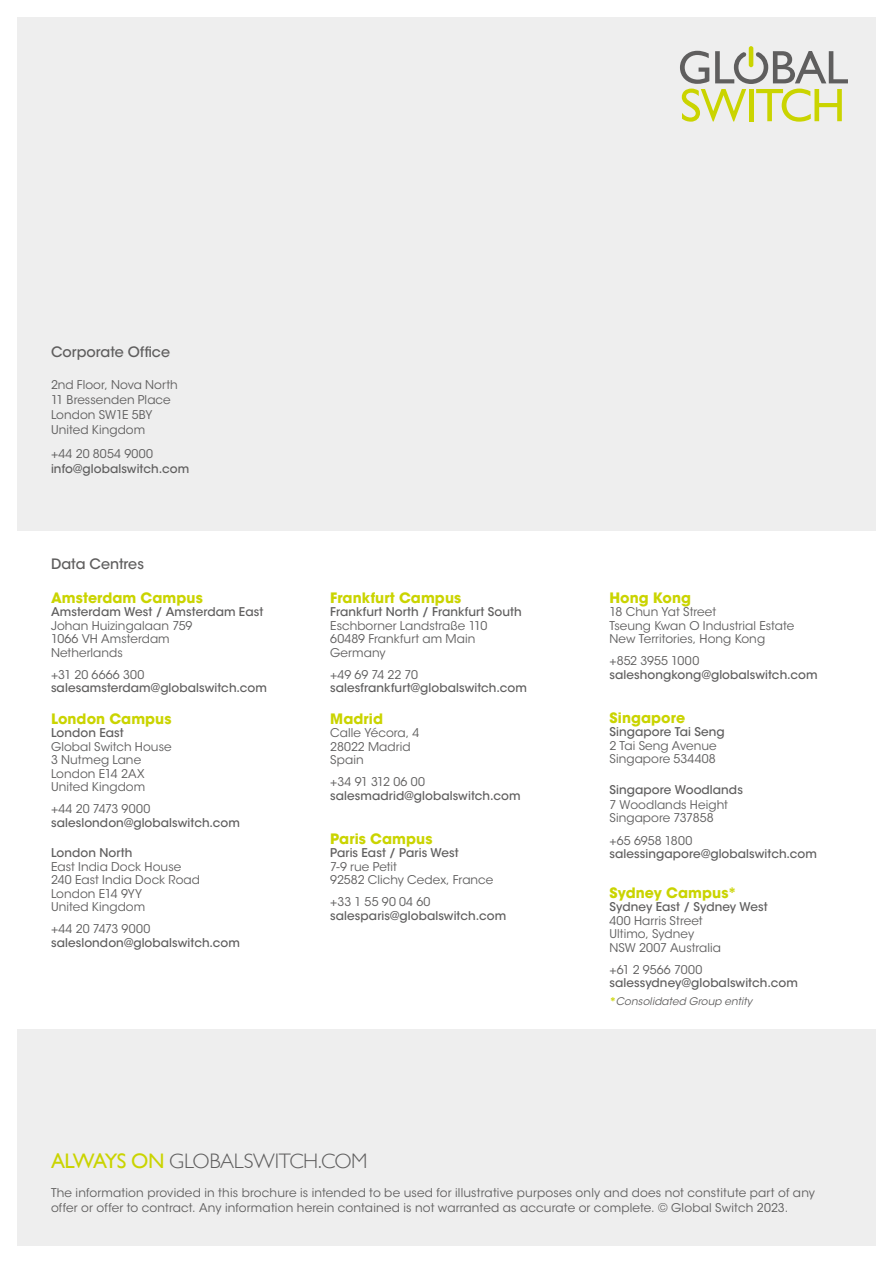
<style>
.page{position:relative;width:893px;height:1263px;background:#fff}
.page>*{position:absolute;margin:0;border:0;box-sizing:border-box;transform-origin:0 0}
.t1{font:300 21px "Gill Sans";letter-spacing:-.015em;color:#5f5e5e}
.t2{font:700 14.25px "ITC Avant Garde Std";letter-spacing:.005em;color:#cad400}
.t3{font:500 14.25px "ITC Avant Garde Std";color:#5f5e5e}
.t4{font:12px/13.5px "ITC Avant Garde Std";letter-spacing:.005em;color:#5f5e5e}
.t5{font:500 12px "ITC Avant Garde Std";letter-spacing:.005em;color:#5f5e5e}
.t6{font:12px "ITC Avant Garde Std";letter-spacing:-.015em;color:#5f5e5e}
.t7{font:italic 10.5px "ITC Avant Garde Std";letter-spacing:.005em;color:#5f5e5e}
.s1{font-weight:700;font-style:normal;color:#cad400}
.s2{font-weight:400;color:#cad400}
</style>
<div class="page">
<div style="left:17px;top:17px;width:859px;height:1229px;background:#eee"></div>
<svg style="left:680px;top:46px;width:168px;height:76px"></svg>
<div style="left:17px;top:531px;width:859px;height:498px;background:#fff"></div>
<p class="t3" style="left:51px;top:343px;width:121px">Corporate Office</p>
<p class="t4" style="left:51px;top:378px;width:128px;line-height:15px">2nd Floor, Nova North<br>11 Bressenden Place<br>London SW1E 5BY<br>United Kingdom</p>
<p class="t4" style="left:51px;top:447px;width:104px">+44 20 8054 9000</p>
<p class="t5" style="left:51px;top:461px;width:140px">info@globalswitch.com</p>
<p class="t3" style="left:51px;top:555px;width:94px">Data Centres</p>
<p class="t2" style="left:51px;top:588px;width:153px">Amsterdam Campus</p>
<p class="t5" style="left:51px;top:605px;width:214px">Amsterdam West / Amsterdam East</p>
<p class="t4" style="left:51px;top:619px;width:143px">Johan Huizingalaan 759<br>1066 VH Amsterdam<br>Netherlands</p>
<p class="t4" style="left:51px;top:668px;width:95px">+31 20 6666 300</p>
<p class="t5" style="left:51px;top:681px;width:218px">salesamsterdam@globalswitch.com</p>
<p class="t2" style="left:51px;top:709px;width:122px">London Campus</p>
<p class="t5" style="left:51px;top:725px;width:74px">London East</p>
<p class="t4" style="left:51px;top:740px;width:122px">Global Switch House<br>3 Nutmeg Lane<br>London E14 2AX<br>United Kingdom</p>
<p class="t4" style="left:51px;top:802px;width:101px">+44 20 7473 9000</p>
<p class="t5" style="left:51px;top:815px;width:191px">saleslondon@globalswitch.com</p>
<p class="t5" style="left:51px;top:845px;width:83px">London North</p>
<p class="t4" style="left:51px;top:860px;width:151px">East India Dock House<br>240 East India Dock Road<br>London E14 9YY<br>United Kingdom</p>
<p class="t4" style="left:51px;top:922px;width:101px">+44 20 7473 9000</p>
<p class="t5" style="left:51px;top:935px;width:191px">saleslondon@globalswitch.com</p>
<p class="t2" style="left:330px;top:588px;width:133px">Frankfurt Campus</p>
<p class="t5" style="left:330px;top:605px;width:193px">Frankfurt North / Frankfurt South</p>
<p class="t4" style="left:330px;top:619px;width:159px">Eschborner Landstraße 110<br>60489 Frankfurt am Main<br>Germany</p>
<p class="t4" style="left:330px;top:668px;width:89px">+49 69 74 22 70</p>
<p class="t5" style="left:330px;top:681px;width:198px">salesfrankfurt@globalswitch.com</p>
<p class="t2" style="left:330px;top:709px;width:54px">Madrid</p>
<p class="t4" style="left:330px;top:726px;width:91px">Calle Yécora, 4<br>28022 Madrid<br>Spain</p>
<p class="t6" style="left:330px;top:774px;width:96px">+34 91 312 06 00</p>
<p class="t5" style="left:330px;top:788px;width:192px">salesmadrid@globalswitch.com</p>
<p class="t2" style="left:330px;top:829px;width:104px">Paris Campus</p>
<p class="t5" style="left:330px;top:845px;width:130px">Paris East / Paris West</p>
<p class="t4" style="left:330px;top:860px;width:165px">7-9 rue Petit<br>92582 Clichy Cedex, France</p>
<p class="t4" style="left:330px;top:895px;width:102px">+33 1 55 90 04 60</p>
<p class="t5" style="left:330px;top:908px;width:177px">salesparis@globalswitch.com</p>
<p class="t2" style="left:609px;top:588px;width:83px">Hong Kong</p>
<p class="t4" style="left:609px;top:605px;width:186px">18 Chun Yat Street<br>Tseung Kwan O Industrial Estate<br>New Territories, Hong Kong</p>
<p class="t4" style="left:609px;top:654px;width:91px">+852 3955 1000</p>
<p class="t5" style="left:609px;top:667px;width:210px">saleshongkong@globalswitch.com</p>
<p class="t2" style="left:609px;top:708px;width:77px">Singapore</p>
<p class="t5" style="left:609px;top:725px;width:117px">Singapore Tai Seng</p>
<p class="t4" style="left:609px;top:739px;width:109px">2 Tai Seng Avenue<br>Singapore 534408</p>
<p class="t5" style="left:609px;top:782px;width:135px">Singapore Woodlands</p>
<p class="t4" style="left:609px;top:798px;width:120px">7 Woodlands Height<br>Singapore 737858</p>
<p class="t4" style="left:609px;top:833px;width:84px">+65 6958 1800</p>
<p class="t5" style="left:609px;top:846px;width:209px">salessingapore@globalswitch.com</p>
<p class="t2" style="left:609px;top:883px;width:129px">Sydney Campus*</p>
<p class="t5" style="left:609px;top:899px;width:160px">Sydney East / Sydney West</p>
<p class="t4" style="left:609px;top:914px;width:113px">400 Harris Street<br>Ultimo, Sydney<br>NSW 2007 Australia</p>
<p class="t4" style="left:609px;top:963px;width:94px">+61 2 9566 7000</p>
<p class="t5" style="left:609px;top:975px;width:190px">salessydney@globalswitch.com</p>
<p class="t7" style="left:609px;top:995px;width:144px"><span class="s1">*</span>Consolidated Group entity</p>
<h1 class="t1" style="left:51px;top:1144px;width:318px"><span class="s2">ALWAYS ON</span> GLOBALSWITCH.COM</h1>
<p class="t4" style="left:51px;top:1185px;width:765px;line-height:15px">The information provided in this brochure is intended to be used for illustrative purposes only and does not constitute part of any offer or offer to contract. Any information herein contained is not warranted as accurate or complete. © Global Switch 2023.</p>
</div>
